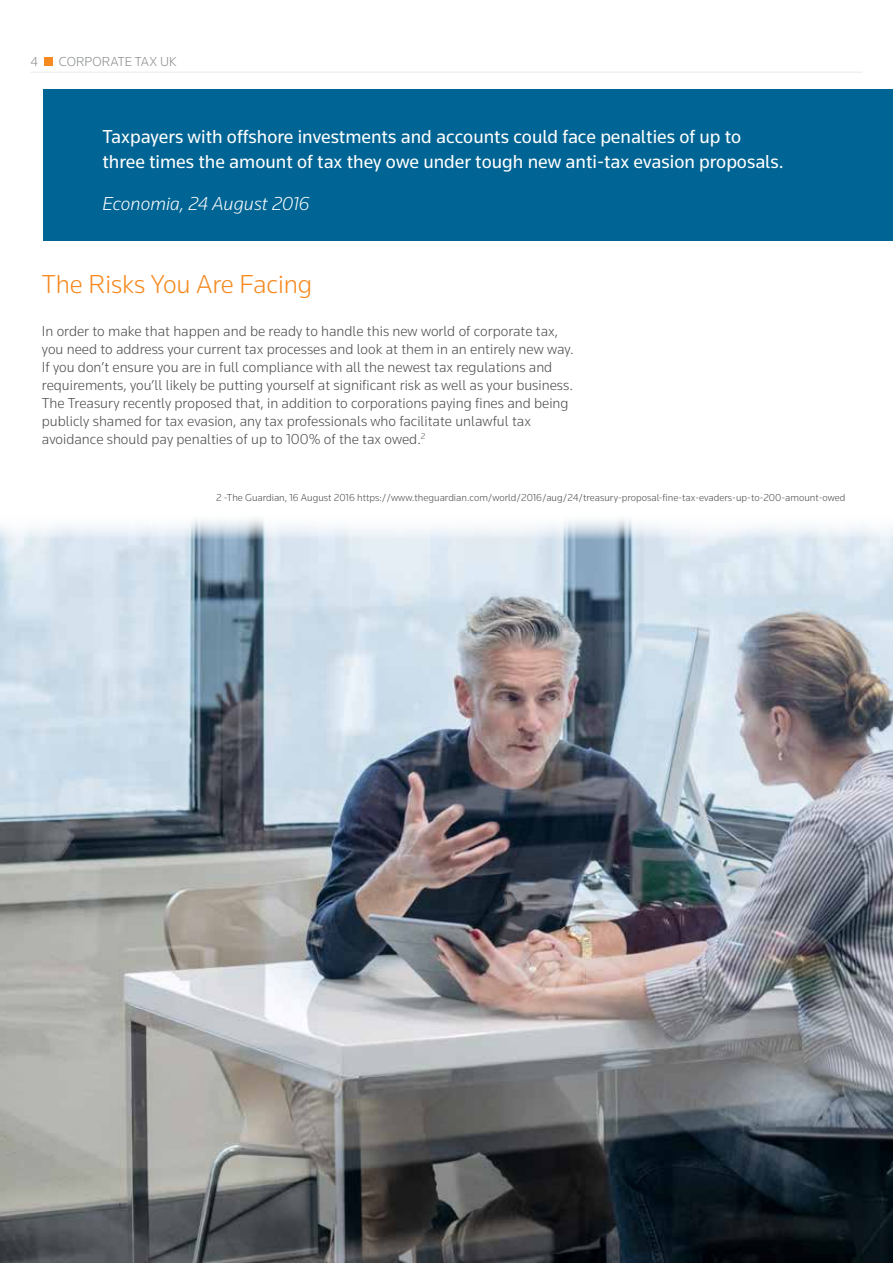
<style>
.page{position:relative;width:893px;height:1263px;background:#fff}
.page>*{position:absolute;margin:0;border:0;box-sizing:border-box;transform-origin:0 0}
.t1{font:300 27px "Knowledge";letter-spacing:-.005em;color:#f6891f}
.t2{font:19.5px/25.5px "Knowledge";color:#fff}
.t3{font:italic 300 19.5px "Knowledge";color:#fff}
.t4{font:300 15px/18px "Knowledge";color:#4d4d4f}
.t5{font:300 13.5px "Knowledge";color:#86888a}
.t6{font:300 10.5px "Knowledge";color:#4d4d4f}
</style>
<div class="page">
<img style="left:0;top:519px;width:893px;height:744px">
<hr style="left:31px;top:72px;width:831px;height:1px;background:#e9e9ea">
<div style="left:44px;top:57px;width:9px;height:9px;background:#f6891f"></div>
<div style="left:43px;top:89px;width:850px;height:151px;background:#006594"></div>
<p class="t5" style="left:31px;top:54px;width:9px">4</p>
<p class="t5" style="left:59px;top:54px;width:119px">CORPORATE TAX UK</p>
<h2 class="t2" style="left:102px;top:123px;width:683px">Taxpayers with offshore investments and accounts could face penalties of up to three times the amount of tax they owe under tough new anti-tax evasion proposals.</h2>
<h2 class="t3" style="left:102px;top:192px;width:209px">Economia, 24 August 2016</h2>
<h1 class="t1" style="left:42px;top:267px;width:272px">The Risks You Are Facing</h1>
<p class="t4" style="left:42px;top:321px;width:533px">In order to make that happen and be ready to handle this new world of corporate tax, you need to address your current tax processes and look at them in an entirely new way.<br>If you don’t ensure you are in full compliance with all the newest tax regulations and requirements, you’ll likely be putting yourself at significant risk as well as your business.<br>The Treasury recently proposed that, in addition to corporations paying fines and being publicly shamed for tax evasion, any tax professionals who facilitate unlawful tax avoidance should pay penalties of up to 100% of the tax owed.<sup>2</sup></p>
<p class="t6" style="left:216px;top:491px;width:631px">2 -The Guardian, 16 August 2016 https://www.theguardian.com/world/2016/aug/24/treasury-proposal-fine-tax-evaders-up-to-200-amount-owed</p>
</div>
